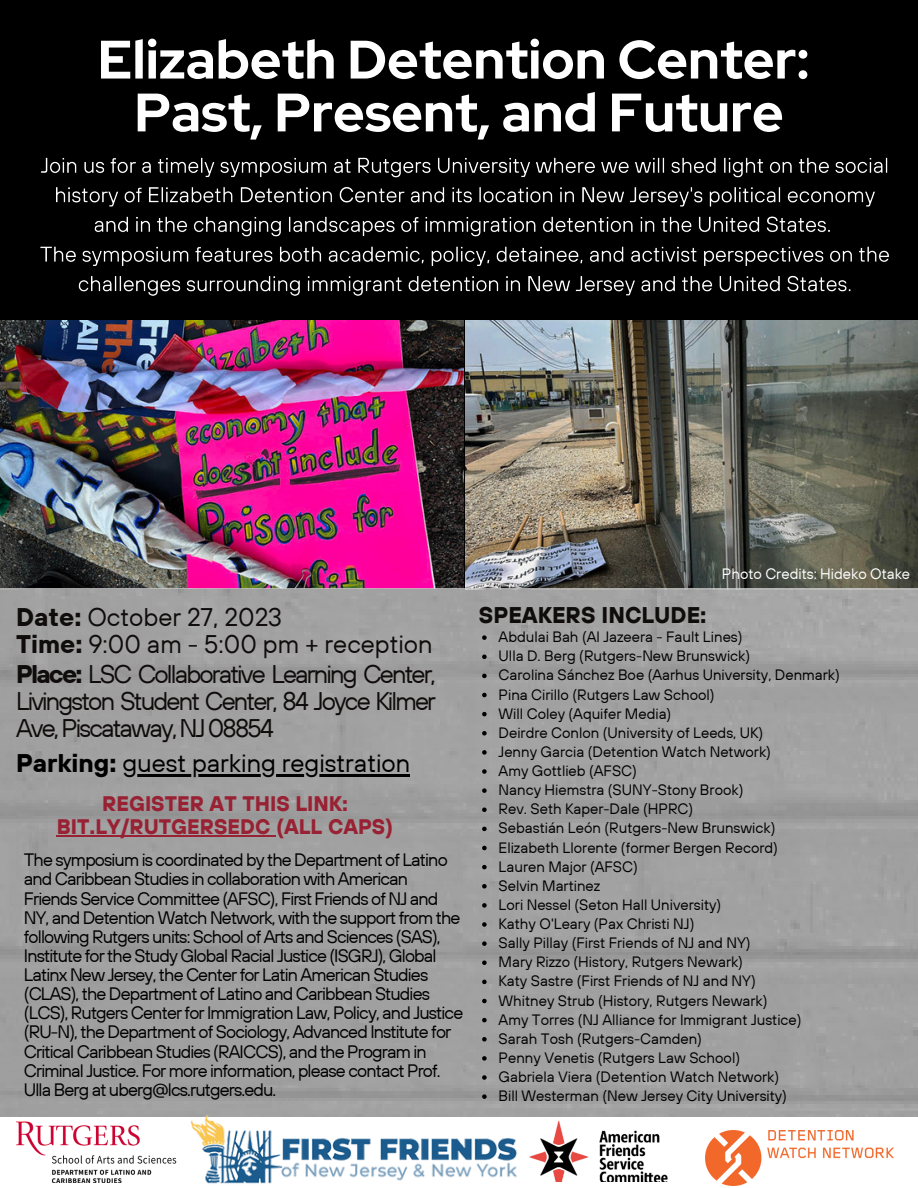
<style>
.page{position:relative;width:918px;height:1188px;background:#000}
.page>*{position:absolute;margin:0;border:0;box-sizing:border-box;transform-origin:0 0}
.t1{font:700 54px "Red Hat Display";color:#fff}
.t2{font:25.5px/27px "TT Hoves";letter-spacing:-.07em;color:#100c0c;text-align:justify}
.t3{font:25.5px "TT Hoves";color:#100c0c}
.t4{font:25.5px "TT Hoves";color:#000}
.t5{font:700 22.65px "TT Hoves";color:#100c0c}
.t6{font:700 21px/22.5px "TT Hoves";color:#982133;text-align:center}
.t7{font:18px/19.2px "TT Hoves";letter-spacing:-.045em;color:#000}
.t8{font:15px "TT Hoves";color:#000}
.t9{font:15px "TT Hoves";color:#fff}
.s1{font-weight:700}
</style>
<div class="page">
<img style="left:0;top:320px;width:463px;height:269px">
<img style="left:465px;top:320px;width:453px;height:269px">
<div style="left:0;top:1117px;width:918px;height:71px;background:#fff"></div>
<div style="left:0;top:589px;width:918px;height:527px;background:#a1a1a1"></div>
<img style="left:524px;top:1116px;width:173px;height:66px">
<img style="left:188px;top:1114px;width:336px;height:70px">
<img style="left:17px;top:1122px;width:178px;height:60px">
<img style="left:706px;top:1131px;width:188px;height:55px">
<img style="left:40px;top:157px;width:849px;height:139px">
<hr style="left:57px;top:835px;width:219px;height:1px;background:#982133">
<svg style="left:482px;top:635px;width:5px;height:5px"></svg>
<svg style="left:482px;top:655px;width:5px;height:4px"></svg>
<svg style="left:482px;top:674px;width:5px;height:4px"></svg>
<svg style="left:482px;top:693px;width:5px;height:4px"></svg>
<svg style="left:482px;top:712px;width:5px;height:4px"></svg>
<svg style="left:482px;top:731px;width:5px;height:5px"></svg>
<svg style="left:482px;top:750px;width:5px;height:5px"></svg>
<svg style="left:482px;top:769px;width:5px;height:5px"></svg>
<svg style="left:482px;top:788px;width:5px;height:5px"></svg>
<svg style="left:482px;top:808px;width:5px;height:4px"></svg>
<svg style="left:482px;top:827px;width:5px;height:4px"></svg>
<svg style="left:482px;top:846px;width:5px;height:4px"></svg>
<svg style="left:482px;top:865px;width:5px;height:4px"></svg>
<svg style="left:482px;top:884px;width:5px;height:5px"></svg>
<svg style="left:482px;top:903px;width:5px;height:5px"></svg>
<svg style="left:482px;top:922px;width:5px;height:5px"></svg>
<svg style="left:482px;top:941px;width:5px;height:5px"></svg>
<svg style="left:482px;top:961px;width:5px;height:4px"></svg>
<svg style="left:482px;top:980px;width:5px;height:4px"></svg>
<svg style="left:482px;top:999px;width:5px;height:4px"></svg>
<svg style="left:482px;top:1018px;width:5px;height:4px"></svg>
<svg style="left:482px;top:1037px;width:5px;height:5px"></svg>
<svg style="left:482px;top:1056px;width:5px;height:5px"></svg>
<svg style="left:482px;top:1075px;width:5px;height:5px"></svg>
<svg style="left:482px;top:1094px;width:5px;height:5px"></svg>
<hr style="left:122px;top:774px;width:288px;height:2px;background:#000">
<p class="t1" style="left:98px;top:24px;width:713px">Elizabeth Detention Center:</p>
<p class="t1" style="left:134px;top:76px;width:651px">Past, Present, and Future</p>
<p class="t3" style="left:16px;top:601px;width:268px"><span class="s1">Date:</span> October 27, 2023</p>
<p class="t3" style="left:16px;top:628px;width:418px"><span class="s1">Time:</span> 9:00 am - 5:00 pm + reception</p>
<p class="t2" style="left:16px;top:660px;width:421px"><span class="s1">Place:</span> LSC Collaborative Learning Center, Livingston Student Center, 84 Joyce Kilmer Ave, Piscataway, NJ 08854</p>
<p class="t4" style="left:16px;top:746px;width:396px"><span class="s1">Parking:</span> guest parking registration</p>
<p class="t6" style="left:57px;top:792px;width:338px">REGISTER AT THIS LINK:<br>BIT.LY/RUTGERSEDC (ALL CAPS)</p>
<p class="t7" style="left:24px;top:850px;width:441px">The symposium is coordinated by the Department of Latino and Caribbean Studies in collaboration with American Friends Service Committee (AFSC), First Friends of NJ and NY, and Detention Watch Network, with the support from the following Rutgers units: School of Arts and Sciences (SAS), Institute for the Study Global Racial Justice (ISGRJ), Global Latinx New Jersey, the Center for Latin American Studies (CLAS), the Department of Latino and Caribbean Studies (LCS), Rutgers Center for Immigration Law, Policy, and Justice (RU-N), the Department of Sociology, Advanced Institute for Critical Caribbean Studies (RAICCS), and the Program in Criminal Justice. For more information, please contact Prof.<br>Ulla Berg at uberg@lcs.rutgers.edu.</p>
<p class="t5" style="left:479px;top:600px;width:229px">SPEAKERS INCLUDE:</p>
<p class="t9" style="left:722px;top:564px;width:190px">Photo Credits: Hideko Otake</p>
<p class="t8" style="left:499px;top:627px;width:245px">Abdulai Bah (Al Jazeera - Fault Lines)</p>
<p class="t8" style="left:499px;top:646px;width:253px">Ulla D. Berg (Rutgers-New Brunswick)</p>
<p class="t8" style="left:499px;top:665px;width:343px">Carolina Sánchez Boe (Aarhus University, Denmark)</p>
<p class="t8" style="left:499px;top:685px;width:218px">Pina Cirillo (Rutgers Law School)</p>
<p class="t8" style="left:499px;top:704px;width:174px">Will Coley (Aquifer Media)</p>
<p class="t8" style="left:499px;top:723px;width:266px">Deirdre Conlon (University of Leeds, UK)</p>
<p class="t8" style="left:499px;top:742px;width:274px">Jenny Garcia (Detention Watch Network)</p>
<p class="t8" style="left:499px;top:761px;width:140px">Amy Gottlieb (AFSC)</p>
<p class="t8" style="left:499px;top:780px;width:246px">Nancy Hiemstra (SUNY-Stony Brook)</p>
<p class="t8" style="left:499px;top:799px;width:196px">Rev. Seth Kaper-Dale (HPRC)</p>
<p class="t8" style="left:499px;top:818px;width:278px">Sebastián León (Rutgers-New Brunswick)</p>
<p class="t8" style="left:499px;top:838px;width:281px">Elizabeth Llorente (former Bergen Record)</p>
<p class="t8" style="left:499px;top:857px;width:141px">Lauren Major (AFSC)</p>
<p class="t8" style="left:499px;top:876px;width:103px">Selvin Martinez</p>
<p class="t8" style="left:499px;top:895px;width:224px">Lori Nessel (Seton Hall University)</p>
<p class="t8" style="left:499px;top:914px;width:197px">Kathy O'Leary (Pax Christi NJ)</p>
<p class="t8" style="left:499px;top:933px;width:254px">Sally Pillay (First Friends of NJ and NY)</p>
<p class="t8" style="left:499px;top:952px;width:246px">Mary Rizzo (History, Rutgers Newark)</p>
<p class="t8" style="left:499px;top:971px;width:259px">Katy Sastre (First Friends of NJ and NY)</p>
<p class="t8" style="left:499px;top:991px;width:270px">Whitney Strub (History, Rutgers Newark)</p>
<p class="t8" style="left:499px;top:1010px;width:304px">Amy Torres (NJ Alliance for Immigrant Justice)</p>
<p class="t8" style="left:499px;top:1029px;width:205px">Sarah Tosh (Rutgers-Camden)</p>
<p class="t8" style="left:499px;top:1048px;width:243px">Penny Venetis (Rutgers Law School)</p>
<p class="t8" style="left:499px;top:1067px;width:282px">Gabriela Viera (Detention Watch Network)</p>
<p class="t8" style="left:499px;top:1086px;width:290px">Bill Westerman (New Jersey City University)</p>
</div>
